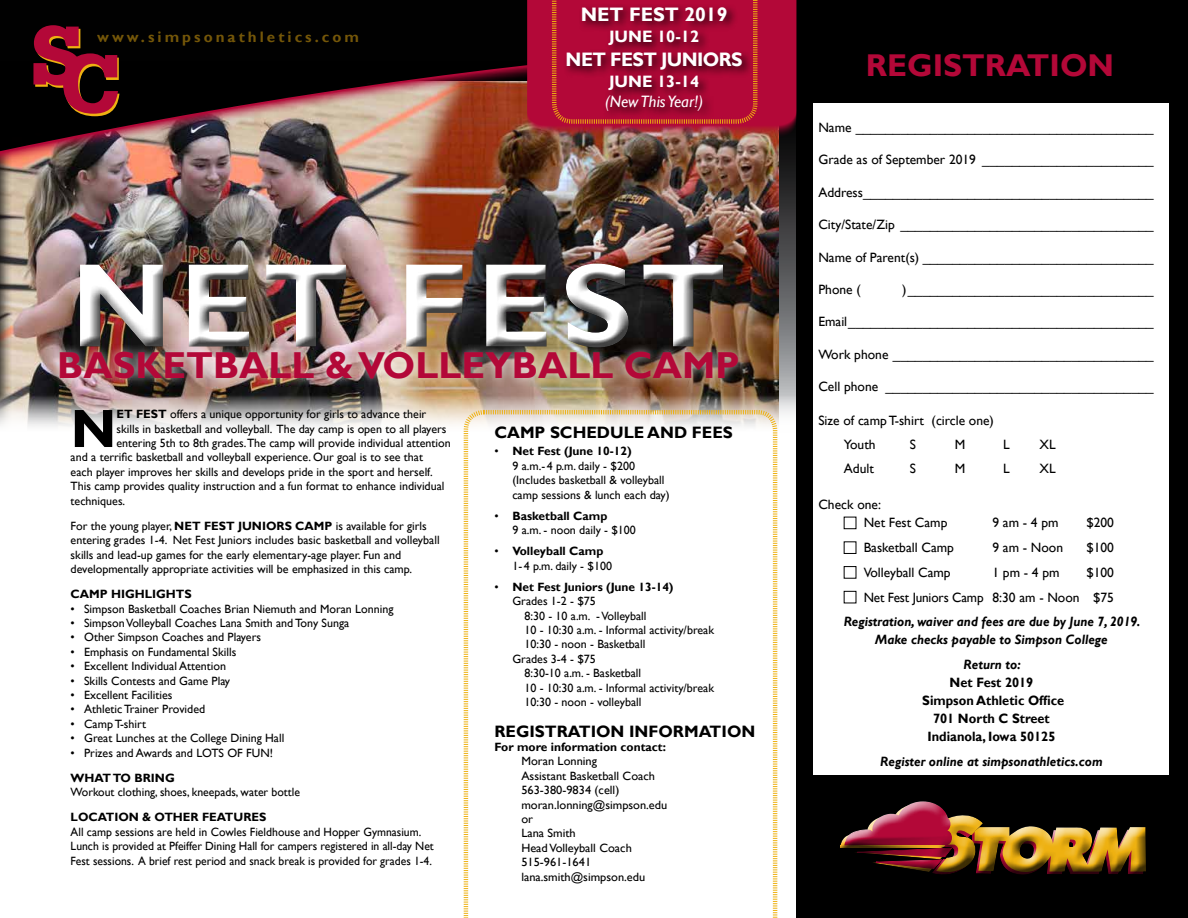
<style>
.page{position:relative;width:1188px;height:918px;background:#fff}
.page>*{position:absolute;margin:0;border:0;box-sizing:border-box;transform-origin:0 0}
.t1{font:700 120.15px "Gill Sans";letter-spacing:.06em;color:#fff}
.t2{font:700 54.15px "Gill Sans";color:#000}
.t3{font:700 37.5px "Gill Sans";color:#b30838}
.t4{font:700 31.5px "Gill Sans";color:#b30838}
.t5{font:700 19.5px "Gill Sans";letter-spacing:-.03em;color:#fff}
.t6{font:700 19.5px "Gill Sans";color:#fff}
.t7{font:700 16.5px "Gill Sans";color:#000}
.t8{font:700 16.5px "Gill Sans";color:#fff}
.t9{font:italic 16.5px "Gill Sans";color:#fff}
.t10{font:700 15.15px "Gill Sans";letter-spacing:.2em;color:#eeb111}
.t11{font:13.5px/24px "Gill Sans";color:#000}
.t12{font:italic 700 13.5px/18px "Gill Sans";color:#000;text-align:center;scale:.95 1}
.t13{font:700 13.5px/18px "Gill Sans";color:#000;text-align:center;scale:.95 1}
.t14{font:12px/14.4px "Gill Sans";color:#000}
.t15{font:700 12px "Gill Sans";color:#000}
.s1{font-weight:700}
.s2{font-weight:400}
</style>
<div class="page">
<div style="left:0;top:60px;width:822px;height:376px;background:#000;opacity:.75"></div>
<img style="left:0;top:0;width:796px;height:183px">
<svg style="left:33px;top:25px;width:86px;height:91px;background:#5d0f19"></svg>
<div style="left:796px;top:0;width:392px;height:918px;background:#000"></div>
<div style="left:813px;top:103px;width:356px;height:671px;background:#fff"></div>
<div style="left:839px;top:792px;width:315px;height:78px;background:#fff;opacity:.75"></div>
<div style="left:839px;top:815px;width:315px;height:70px;background:#000;opacity:.75"></div>
<div style="left:69px;top:253px;width:663px;height:101px;background:#fff;opacity:.75"></div>
<div style="left:71px;top:258px;width:663px;height:100px;background:#000;opacity:.75"></div>
<div style="left:50px;top:343px;width:697px;height:44px;background:#fff;opacity:.75"></div>
<img style="left:527px;top:0;width:270px;height:139px">
<div style="left:563px;top:3px;width:191px;height:119px;background:#000;opacity:.75"></div>
<svg style="left:463px;top:409px;width:315px;height:509px"></svg>
<div style="left:844px;top:517px;width:12px;height:12px;border:1px solid #000"></div>
<div style="left:844px;top:542px;width:12px;height:12px;border:1px solid #000"></div>
<div style="left:844px;top:566px;width:12px;height:12px;border:1px solid #000"></div>
<div style="left:844px;top:591px;width:12px;height:12px;border:1px solid #000"></div>
<p class="t10" style="left:97px;top:28px;width:263px">www.simpsonathletics.com</p>
<h3 class="t6" style="left:581px;top:3px;width:148px">NET FEST 2019</h3>
<h3 class="t8" style="left:609px;top:27px;width:91px">JUNE 10-12</h3>
<h3 class="t5" style="left:566px;top:48px;width:178px">NET FEST JUNIORS</h3>
<h3 class="t8" style="left:609px;top:72px;width:91px">JUNE 13-14</h3>
<h3 class="t9" style="left:605px;top:92px;width:100px">(NewThis Year!)</h3>
<h1 class="t1" style="left:71px;top:234px;width:657px">NET FEST</h1>
<h3 class="t3" style="left:57px;top:343px;width:684px">BASKETBALL &amp; VOLLEYBALL CAMP</h3>
<h2 class="t2" style="left:71px;top:396px;width:47px">N</h2>
<p class="t14" style="left:116px;top:407px;width:311px"><span class="s1">ET FEST</span> offers a unique opportunity for girls to advance their</p>
<p class="t14" style="left:116px;top:422px;width:332px">skills in basketball and volleyball. The day camp is open to all players</p>
<p class="t14" style="left:116px;top:436px;width:336px">entering 5th to 8th grades.The camp will provide individual attention</p>
<p class="t14" style="left:71px;top:450px;width:354px">and a terrific basketball and volleyball experience. Our goal is to see that</p>
<p class="t14" style="left:71px;top:465px;width:364px">each player improves her skills and develops pride in the sport and herself.</p>
<p class="t14" style="left:71px;top:479px;width:375px">This camp provides quality instruction and a fun format to enhance individual</p>
<p class="t14" style="left:71px;top:494px;width:56px">techniques.</p>
<p class="t14" style="left:71px;top:519px;width:370px">For the young player, <span class="s1">NET FEST JUNIORS CAMP</span> is available for girls entering grades 1-4. Net Fest Juniors includes basic basketball and volleyball skills and lead-up games for the early elementary-age player. Fun and developmentally appropriate activities will be emphasized in this camp.</p>
<p class="t15" style="left:71px;top:587px;width:123px">CAMP HIGHLIGHTS</p>
<p class="t14" style="left:71px;top:602px;width:324px">• Simpson Basketball Coaches Brian Niemuth and Moran Lonning</p>
<p class="t14" style="left:71px;top:616px;width:280px">• Simpson Volleyball Coaches Lana Smith and Tony Sunga</p>
<p class="t14" style="left:71px;top:630px;width:192px">• Other Simpson Coaches and Players</p>
<p class="t14" style="left:71px;top:645px;width:167px">• Emphasis on Fundamental Skills</p>
<p class="t14" style="left:71px;top:659px;width:157px">• Excellent Individual Attention</p>
<p class="t14" style="left:71px;top:674px;width:161px">• Skills Contests and Game Play</p>
<p class="t14" style="left:71px;top:688px;width:103px">• Excellent Facilities</p>
<p class="t14" style="left:71px;top:702px;width:136px">• Athletic Trainer Provided</p>
<p class="t14" style="left:71px;top:717px;width:77px">• Camp T-shirt</p>
<p class="t14" style="left:71px;top:731px;width:215px">• Great Lunches at the College Dining Hall</p>
<p class="t14" style="left:71px;top:746px;width:204px">• Prizes and Awards and LOTS OF FUN!</p>
<p class="t15" style="left:71px;top:771px;width:106px">WHAT TO BRING</p>
<p class="t14" style="left:71px;top:785px;width:231px">Workout clothing, shoes, kneepads, water bottle</p>
<p class="t15" style="left:71px;top:810px;width:197px">LOCATION &amp; OTHER FEATURES</p>
<p class="t14" style="left:71px;top:825px;width:365px">All camp sessions are held in Cowles Fieldhouse and Hopper Gymnasium.<br>Lunch is provided at Pfeiffer Dining Hall for campers registered in all-day Net<br>Fest sessions. A brief rest period and snack break is provided for grades 1-4.</p>
<h3 class="t7" style="left:494px;top:423px;width:240px">CAMP SCHEDULE AND FEES</h3>
<p class="t14" style="left:512px;top:444px;width:159px;text-indent:-18px">• <span class="s1">Net Fest (June 10-12)<br></span>9 a.m.-4 p.m. daily - $200 (Includes basketball &amp; volleyball camp sessions &amp; lunch each day)</p>
<p class="t14" style="left:512px;top:509px;width:125px;text-indent:-18px">• <span class="s1">Basketball Camp<br></span>9 a.m. - noon daily - $100</p>
<p class="t14" style="left:512px;top:544px;width:101px;text-indent:-18px">• <span class="s1">Volleyball Camp<br></span>1-4 p.m. daily - $100</p>
<p class="t15" style="left:494px;top:580px;width:181px"><span class="s2">•</span> Net Fest Juniors (June 13-14)</p>
<p class="t14" style="left:512px;top:594px;width:85px">Grades 1-2 - $75</p>
<p class="t14" style="left:524px;top:609px;width:124px">8:30 - 10 a.m. - Volleyball</p>
<p class="t14" style="left:524px;top:623px;width:191px">10 - 10:30 a.m. - Informal activity/break</p>
<p class="t14" style="left:524px;top:637px;width:122px">10:30 - noon - Basketball</p>
<p class="t14" style="left:512px;top:652px;width:85px">Grades 3-4 - $75</p>
<p class="t14" style="left:524px;top:666px;width:118px">8:30-10 a.m. - Basketball</p>
<p class="t14" style="left:524px;top:681px;width:191px">10 - 10:30 a.m. - Informal activity/break</p>
<p class="t14" style="left:524px;top:695px;width:119px">10:30 - noon - volleyball</p>
<h3 class="t7" style="left:494px;top:721px;width:262px">REGISTRATION INFORMATION</h3>
<p class="t15" style="left:494px;top:740px;width:173px">For more information contact:</p>
<p class="t14" style="left:521px;top:754px;width:147px">Moran Lonning<br>Assistant Basketball Coach<br>563-380-9834 (cell) moran.lonning@simpson.edu or<br>Lana Smith<br>Head Volleyball Coach<br>515-961-1641 lana.smith@simpson.edu</p>
<h3 class="t4" style="left:866px;top:46px;width:250px">REGISTRATION</h3>
<p class="t11" style="left:818px;top:116px;width:337px">Name ________________________________________</p>
<p class="t11" style="left:818px;top:148px;width:337px">Grade as of September 2019 _______________________</p>
<p class="t11" style="left:818px;top:181px;width:337px">Address_______________________________________</p>
<p class="t11" style="left:818px;top:213px;width:337px">City/State/Zip __________________________________</p>
<p class="t11" style="left:818px;top:245px;width:337px">Name of Parent(s) _______________________________</p>
<p class="t11" style="left:818px;top:278px;width:44px">Phone (</p>
<p class="t11" style="left:902px;top:278px;width:253px">)_________________________________</p>
<p class="t11" style="left:818px;top:310px;width:337px">Email_________________________________________</p>
<p class="t11" style="left:818px;top:343px;width:337px">Work phone ___________________________________</p>
<p class="t11" style="left:818px;top:375px;width:337px">Cell phone ____________________________________</p>
<p class="t11" style="left:844px;top:409px;width:152px;text-indent:-26px">Size of camp T-shirt (circle one)<br>Youth</p>
<p class="t11" style="left:910px;top:433px;width:8px">S</p>
<p class="t11" style="left:955px;top:433px;width:12px">M</p>
<p class="t11" style="left:1003px;top:433px;width:8px">L</p>
<p class="t11" style="left:1040px;top:433px;width:18px">XL</p>
<p class="t11" style="left:844px;top:457px;width:32px">Adult</p>
<p class="t11" style="left:910px;top:457px;width:8px">S</p>
<p class="t11" style="left:955px;top:457px;width:12px">M</p>
<p class="t11" style="left:1003px;top:457px;width:8px">L</p>
<p class="t11" style="left:1040px;top:457px;width:18px">XL</p>
<p class="t11" style="left:864px;top:496px;width:85px;line-height:18px;text-indent:-45px">Check one:<br>Net Fest Camp</p>
<p class="t11" style="left:992px;top:511px;width:68px">9 am - 4 pm</p>
<p class="t11" style="left:1086px;top:511px;width:29px">$200</p>
<p class="t11" style="left:864px;top:536px;width:92px">Basketball Camp</p>
<p class="t11" style="left:992px;top:536px;width:72px">9 am - Noon</p>
<p class="t11" style="left:1086px;top:536px;width:29px">$100</p>
<p class="t11" style="left:864px;top:561px;width:89px">Volleyball Camp</p>
<p class="t11" style="left:992px;top:561px;width:69px">1 pm - 4 pm</p>
<p class="t11" style="left:864px;top:560px;width:252px;line-height:24.8px;text-align:right">$100<br>Net Fest Juniors Camp 8:30 am - Noon $75</p>
<p class="t12" style="left:844px;top:613px;width:314px">Registration, waiver and fees are due by June 7, 2019.<br>Make checks payable to Simpson College</p>
<p class="t12" style="left:964px;top:656px;width:62px">Return to:</p>
<p class="t13" style="left:922px;top:674px;width:151px">Net Fest 2019<br>Simpson Athletic Office<br>701 North C Street<br>Indianola, Iowa 50125</p>
<p class="t12" style="left:880px;top:753px;width:236px">Register online at simpsonathletics.com</p>
</div>
